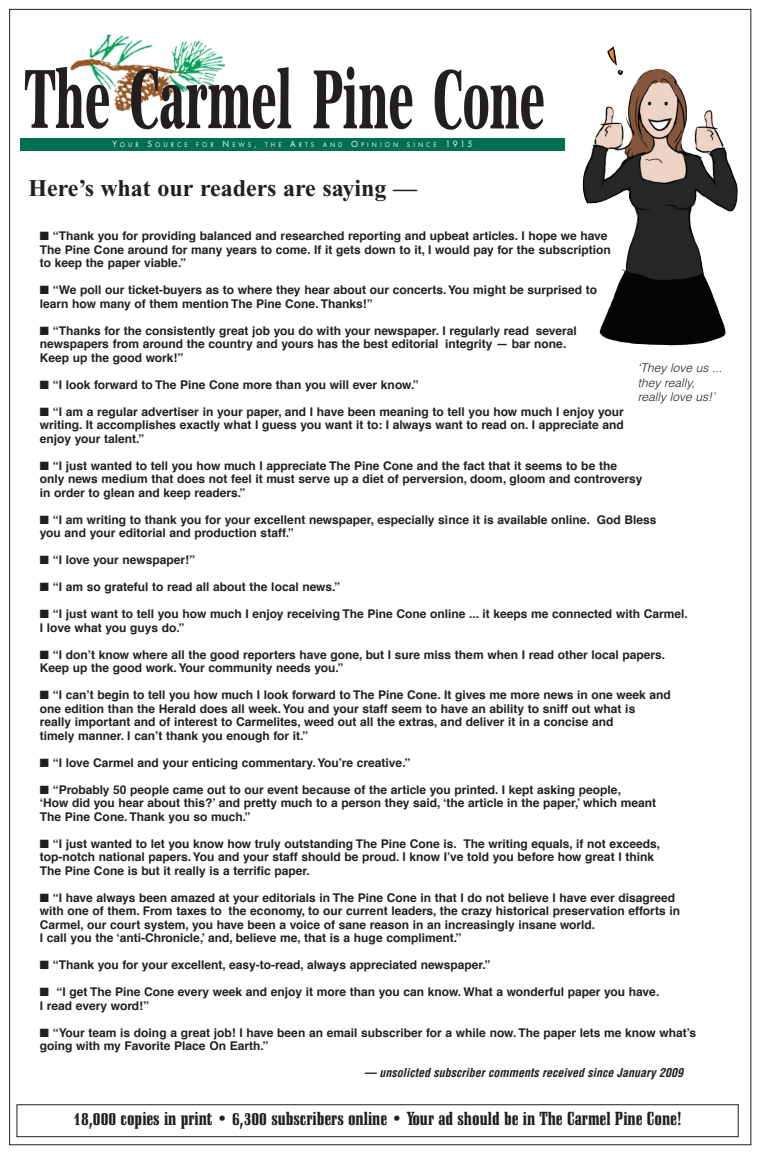
<style>
.page{position:relative;width:759px;height:1152px;background:#fff}
.page>*{position:absolute;margin:0;border:0;box-sizing:border-box;transform-origin:0 0}
.t1{font:700 24px "Times New Roman";color:#231f20}
.t2{font:900 condensed 18.4px "Schadow BT";color:#231f20}
.t3{font:700 12px/13.5px "Helvetica";color:#231f20}
.t4{font:italic 700 condensed 12px "Helvetica";color:#231f20}
.t5{font:italic 300 12px/14.4px "Helvetica";color:#231f20}
.t6{font:7px "Futura T";letter-spacing:.455em;color:#fff;scale:.96 1}
.s1{font-size:9.3px}
</style>
<div class="page">
<img style="left:582px;top:46px;width:155px;height:300px">
<div style="left:20px;top:138px;width:544px;height:13px;background:#006e51"></div>
<img style="left:58px;top:8px;width:171px;height:52px">
<img style="left:24px;top:60px;width:520px;height:70px">
<div style="left:17px;top:1104px;width:721px;height:33px;border:1px solid #231f20"></div>
<p class="t6" style="left:112px;top:142px;width:376px"><span class="s1">Y</span>OUR <span class="s1">S</span>OURCE FOR <span class="s1">N</span>EWS<span class="s1">,</span> THE <span class="s1">A</span>RTS AND <span class="s1">O</span>PINION SINCE <span class="s1">1915</span></p>
<h1 class="t1" style="left:28px;top:179px;width:390px">Here’s what our readers are saying —</h1>
<p class="t3" style="left:40px;top:230px;width:572px">■ “Thank you for providing balanced and researched reporting and upbeat articles. I hope we have<br>The Pine Cone around for many years to come. If it gets down to it, I would pay for the subscription to keep the paper viable.”</p>
<p class="t3" style="left:40px;top:284px;width:558px">■ “We poll our ticket-buyers as to where they hear about our concerts. You might be surprised to learn how many of them mention The Pine Cone. Thanks!”</p>
<p class="t3" style="left:40px;top:325px;width:538px">■ “Thanks for the consistently great job you do with your newspaper. I regularly read several newspapers from around the country and yours has the best editorial integrity — bar none.<br>Keep up the good work!”</p>
<p class="t3" style="left:40px;top:379px;width:380px">■ “I look forward to The Pine Cone more than you will ever know.”</p>
<p class="t3" style="left:40px;top:406px;width:585px;text-align:justify">■ “I am a regular advertiser in your paper, and I have been meaning to tell you how much I enjoy your writing. It accomplishes exactly what I guess you want it to: I always want to read on. I appreciate and enjoy your talent.”</p>
<p class="t3" style="left:40px;top:460px;width:603px">■ “I just wanted to tell you how much I appreciate The Pine Cone and the fact that it seems to be the only news medium that does not feel it must serve up a diet of perversion, doom, gloom and controversy in order to glean and keep readers.”</p>
<p class="t3" style="left:40px;top:514px;width:618px">■ “I am writing to thank you for your excellent newspaper, especially since it is available online. God Bless you and your editorial and production staff.”</p>
<p class="t3" style="left:40px;top:554px;width:157px">■ “I love your newspaper!”</p>
<p class="t3" style="left:40px;top:581px;width:301px">■ “I am so grateful to read all about the local news.”</p>
<p class="t3" style="left:40px;top:608px;width:649px">■ “I just want to tell you how much I enjoy receiving The Pine Cone online ... it keeps me connected with Carmel.<br>I love what you guys do.”</p>
<p class="t3" style="left:40px;top:649px;width:626px">■ “I don’t know where all the good reporters have gone, but I sure miss them when I read other local papers.<br>Keep up the good work. Your community needs you.”</p>
<p class="t3" style="left:40px;top:689px;width:632px">■ “I can’t begin to tell you how much I look forward to The Pine Cone. It gives me more news in one week and one edition than the Herald does all week. You and your staff seem to have an ability to sniff out what is<br>really important and of interest to Carmelites, weed out all the extras, and deliver it in a concise and<br>timely manner. I can’t thank you enough for it.”</p>
<p class="t3" style="left:40px;top:757px;width:372px">■ “I love Carmel and your enticing commentary. You’re creative.”</p>
<p class="t3" style="left:40px;top:784px;width:617px">■ “Probably 50 people came out to our event because of the article you printed. I kept asking people,<br>‘How did you hear about this?’ and pretty much to a person they said, ‘the article in the paper,’ which meant<br>The Pine Cone. Thank you so much.”</p>
<p class="t3" style="left:40px;top:838px;width:621px">■ “I just wanted to let you know how truly outstanding The Pine Cone is. The writing equals, if not exceeds, top-notch national papers. You and your staff should be proud. I know I’ve told you before how great I think<br>The Pine Cone is but it really is a terrific paper.</p>
<p class="t3" style="left:40px;top:892px;width:641px">■ “I have always been amazed at your editorials in The Pine Cone in that I do not believe I have ever disagreed with one of them. From taxes to the economy, to our current leaders, the crazy historical preservation efforts in Carmel, our court system, you have been a voice of sane reason in an increasingly insane world.<br>I call you the ‘anti-Chronicle,’ and, believe me, that is a huge compliment.”</p>
<p class="t3" style="left:40px;top:959px;width:452px">■ “Thank you for your excellent, easy-to-read, always appreciated newspaper.”</p>
<p class="t3" style="left:40px;top:986px;width:620px">■ “I get The Pine Cone every week and enjoy it more than you can know. What a wonderful paper you have.<br>I read every word!”</p>
<p class="t3" style="left:40px;top:1027px;width:657px">■ “Your team is doing a great job! I have been an email subscriber for a while now. The paper lets me know what’s going with my Favorite Place On Earth.”</p>
<p class="t4" style="left:364px;top:1068px;width:322px">— unsolicted subscriber comments received since January 2009</p>
<p class="t5" style="left:637px;top:362px;width:88px">‘They love us ... they really, really love us!’</p>
<h2 class="t2" style="left:73px;top:1112px;width:609px">18,000 copies in print • 6,300 subscribers online • Your ad should be in The Carmel Pine Cone!</h2>
</div>
